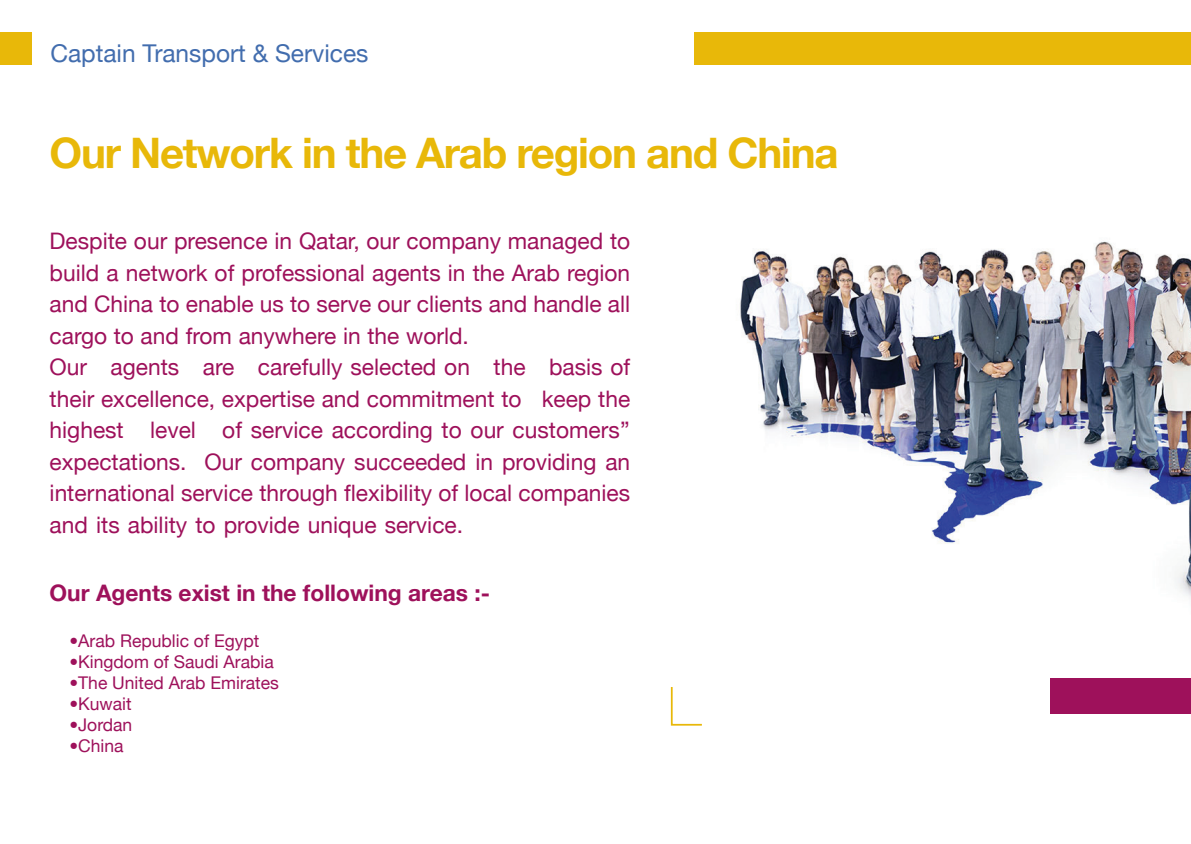
<style>
.page{position:relative;width:1191px;height:844px;background:#fff}
.page>*{position:absolute;margin:0;border:0;box-sizing:border-box;transform-origin:0 0}
.t1{font:700 42px "Helvetica Neue";letter-spacing:-.03em;color:#e8b809}
.t2{font:24.5px "Helvetica Neue";color:#426dae}
.t3{font:22.75px/31.5px "Helvetica Neue";color:#9e115b}
.t4{font:700 22.75px "Helvetica Neue";color:#9e115b}
.t5{font:17.5px "Helvetica Neue";color:#9e115b}
</style>
<div class="page">
<div style="left:883px;top:32px;width:308px;height:32px;background:#e8b809"></div>
<div style="left:0;top:32px;width:32px;height:32px;background:#e8b809"></div>
<img style="left:740px;top:241px;width:451px;height:357px">
<div style="left:1050px;top:677px;width:141px;height:36px;background:#9e115b"></div>
<div style="left:694px;top:32px;width:192px;height:32px;background:#e8b809"></div>
<svg style="left:670px;top:687px;width:32px;height:39px"></svg>
<p class="t2" style="left:50px;top:38px;width:320px">Captain Transport &amp; Services</p>
<h1 class="t1" style="left:50px;top:126px;width:790px">Our Network in the Arab region and China</h1>
<p class="t3" style="left:50px;top:225px;width:582px">Despite our presence in Qatar, our company managed to</p>
<p class="t3" style="left:50px;top:256px;width:582px">build a network of professional agents in the Arab region</p>
<p class="t3" style="left:50px;top:288px;width:582px">and China to enable us to serve our clients and handle all</p>
<p class="t3" style="left:50px;top:319px;width:421px">cargo to and from anywhere in the world.</p>
<p class="t3" style="left:549px;top:351px;width:83px">basis of</p>
<p class="t3" style="left:50px;top:351px;width:39px">Our</p>
<p class="t3" style="left:258px;top:351px;width:213px">carefully selected on</p>
<p class="t3" style="left:493px;top:351px;width:34px">the</p>
<p class="t3" style="left:111px;top:351px;width:70px">agents</p>
<p class="t3" style="left:203px;top:351px;width:33px">are</p>
<p class="t3" style="left:222px;top:382px;width:409px;text-indent:-173px">their excellence, expertise and commitment to<br>of service according to our customers ‘‘</p>
<p class="t3" style="left:542px;top:382px;width:90px">keep the</p>
<p class="t3" style="left:50px;top:414px;width:76px">highest</p>
<p class="t3" style="left:150px;top:414px;width:47px">level</p>
<p class="t3" style="left:204px;top:445px;width:427px">Our company succeeded in providing an</p>
<p class="t3" style="left:50px;top:445px;width:582px">expectations.<br>international service through flexibility of local companies and its ability to provide unique service.</p>
<p class="t4" style="left:50px;top:578px;width:442px">Our Agents exist in the following areas :-</p>
<p class="t5" style="left:69px;top:630px;width:191px">•Arab Republic of Egypt</p>
<p class="t5" style="left:69px;top:651px;width:206px">•Kingdom of Saudi Arabia</p>
<p class="t5" style="left:69px;top:672px;width:211px">•The United Arab Emirates</p>
<p class="t5" style="left:69px;top:693px;width:64px">•Kuwait</p>
<p class="t5" style="left:69px;top:714px;width:64px">•Jordan</p>
<p class="t5" style="left:69px;top:735px;width:56px">•China</p>
</div>
